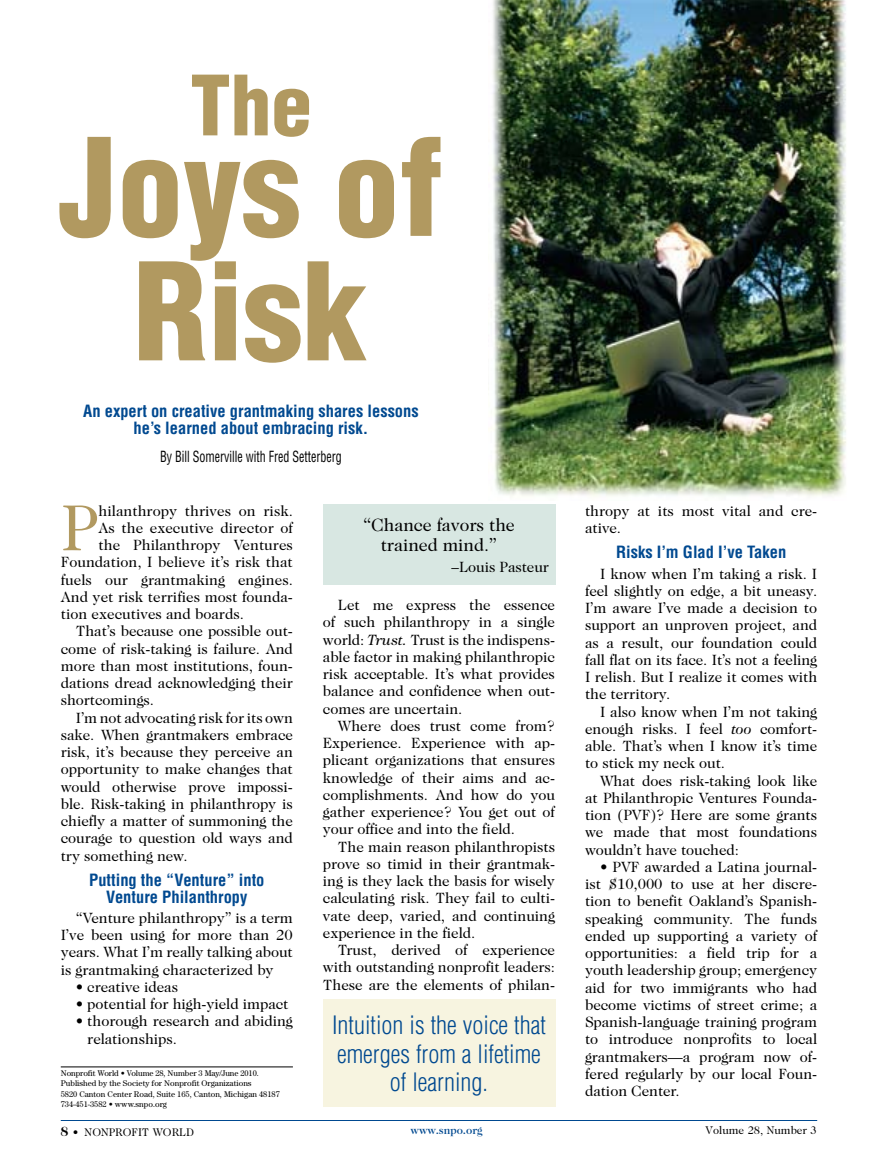
<style>
.page{position:relative;width:878px;height:1161px;background:#fff}
.page>*{position:absolute;margin:0;border:0;box-sizing:border-box;transform-origin:0 0}
.t1{font:900 condensed 132px/124.5px "Helvetica";color:#b19960;text-align:center}
.t2{font:900 condensed 81px "Helvetica";color:#b19960}
.t3{font:65.7px "Caslon Two Twenty Four";color:#b19960}
.t4{font:300 condensed 24.75px/28.5px "Helvetica";color:#004990;text-align:center}
.t5{font:18px/19.5px "Caslon Two Twenty Four";letter-spacing:-.005em;color:#000;text-align:center}
.t6{font:700 condensed 16.5px/16.5px "Helvetica";color:#004990;text-align:center}
.t7{font:15px/17.2px "Caslon Two Twenty Four";letter-spacing:-.005em;color:#000;text-align:justify}
.t8{font:condensed 15px "Helvetica";color:#000;scale:.8 1}
.t9{font:11.25px "Caslon Two Twenty Four";color:#000}
.t10{font:500 11.25px "Caslon Two Twenty Four";color:#004990}
.t11{font:8.25px/10.5px "Century";color:#000}
.s1{font-style:italic}
.s2{font-weight:700;font-size:13.5px}
</style>
<div class="page">
<hr style="left:61px;top:1120px;width:756px;height:1px;background:#004990">
<hr style="left:61px;top:1067px;width:232px;height:1px;background:#000">
<div style="left:323px;top:999px;width:232px;height:108px;background:#f7f4e0"></div>
<div style="left:323px;top:504px;width:232px;height:81px;background:#d8e7e2"></div>
<img style="left:491px;top:0;width:355px;height:497px">
<h2 class="t2" style="left:190px;top:55px;width:123px">The</h2>
<h1 class="t1" style="left:58px;top:124px;width:386px">Joys of<br>Risk</h1>
<p class="t6" style="left:83px;top:403px;width:337px">An expert on creative grantmaking shares lessons he’s learned about embracing risk.</p>
<p class="t8" style="left:160px;top:448px;width:229px">By Bill Somerville with Fred Setterberg</p>
<h3 class="t3" style="left:61px;top:490px;width:39px">P</h3>
<p class="t7" style="left:98px;top:502px;width:196px">hilanthropy thrives on risk.</p>
<p class="t7" style="left:98px;top:519px;width:196px">As the executive director of</p>
<p class="t7" style="left:98px;top:536px;width:196px">the Philanthropy Ventures</p>
<p class="t7" style="left:61px;top:554px;width:233px">Foundation, I believe it’s risk that</p>
<p class="t7" style="left:61px;top:571px;width:234px">fuels our grantmaking engines.</p>
<p class="t7" style="left:61px;top:588px;width:234px">And yet risk terrifies most founda-</p>
<p class="t7" style="left:61px;top:605px;width:185px">tion executives and boards.</p>
<p class="t7" style="left:76px;top:623px;width:219px">That’s because one possible out-</p>
<p class="t7" style="left:61px;top:640px;width:233px">come of risk-taking is failure. And</p>
<p class="t7" style="left:61px;top:657px;width:234px">more than most institutions, foun-</p>
<p class="t7" style="left:61px;top:674px;width:234px">dations dread acknowledging their</p>
<p class="t7" style="left:61px;top:692px;width:95px">shortcomings.</p>
<p class="t7" style="left:76px;top:709px;width:218px">I’m not advocating risk for its own</p>
<p class="t7" style="left:61px;top:726px;width:234px">sake. When grantmakers embrace</p>
<p class="t7" style="left:61px;top:743px;width:233px">risk, it’s because they perceive an</p>
<p class="t7" style="left:61px;top:761px;width:233px">opportunity to make changes that</p>
<p class="t7" style="left:61px;top:778px;width:234px">would otherwise prove impossi-</p>
<p class="t7" style="left:61px;top:795px;width:233px">ble. Risk-taking in philanthropy is</p>
<p class="t7" style="left:61px;top:812px;width:233px">chiefly a matter of summoning the</p>
<p class="t7" style="left:61px;top:830px;width:234px">courage to question old ways and</p>
<p class="t7" style="left:61px;top:847px;width:128px">try something new.</p>
<p class="t6" style="left:89px;top:872px;width:177px">Putting the “Venture” into<br>Venture Philanthropy</p>
<p class="t7" style="left:61px;top:909px;width:234px;text-indent:15px">“Venture philanthropy” is a term I’ve been using for more than 20 years. What I’m really talking about is grantmaking characterized by</p>
<p class="t7" style="left:76px;top:978px;width:104px">• creative ideas</p>
<p class="t7" style="left:76px;top:995px;width:214px">• potential for high-yield impact</p>
<p class="t7" style="left:87px;top:1013px;width:207px;text-indent:-12px">• thorough research and abiding relationships.</p>
<p class="t11" style="left:61px;top:1067px;width:220px">Nonprofit World • Volume 28, Number 3 May/June 2010.<br>Published by the Society for Nonprofit Organizations<br>5820 Canton Center Road, Suite 165, Canton, Michigan 48187<br>734-451-3582 • www.snpo.org</p>
<p class="t5" style="left:363px;top:515px;width:153px">“Chance favors the trained mind.”</p>
<p class="t7" style="left:451px;top:558px;width:99px">–Louis Pasteur</p>
<p class="t7" style="left:323px;top:596px;width:234px;text-indent:15px">Let me express the essence of such philanthropy in a single world: <span class="s1">Trust.</span> Trust is the indispens&shy;able factor in making philanthropic risk acceptable. It’s what provides balance and confidence when out&shy;comes are uncertain.</p>
<p class="t7" style="left:323px;top:717px;width:234px;text-indent:15px">Where does trust come from?<br>Experience. Experience with ap&shy;plicant organizations that ensures knowledge of their aims and ac&shy;complishments. And how do you gather experience? You get out of your office and into the field.</p>
<p class="t7" style="left:323px;top:838px;width:234px;text-indent:15px">The main reason philanthropists prove so timid in their grantmak&shy;ing is they lack the basis for wisely calculating risk. They fail to culti&shy;vate deep, varied, and continuing experience in the field.</p>
<p class="t7" style="left:323px;top:941px;width:234px;text-indent:15px">Trust, derived of experience with outstanding nonprofit leaders:<br>These are the elements of philan-</p>
<h3 class="t4" style="left:332px;top:1011px;width:215px">Intuition is the voice that emerges from a lifetime of learning.</h3>
<p class="t7" style="left:585px;top:502px;width:233px">thropy at its most vital and cre&shy;ative.</p>
<p class="t6" style="left:616px;top:544px;width:172px">Risks I’m Glad I’ve Taken</p>
<p class="t7" style="left:585px;top:565px;width:234px;text-indent:15px">I know when I’m taking a risk. I feel slightly on edge, a bit uneasy.<br>I’m aware I’ve made a decision to support an unproven project, and as a result, our foundation could fall flat on its face. It’s not a feeling I relish. But I realize it comes with the territory.</p>
<p class="t7" style="left:585px;top:703px;width:234px;text-indent:15px">I also know when I’m not taking enough risks. I feel <span class="s1">too</span> comfort&shy;able. That’s when I know it’s time to stick my neck out.</p>
<p class="t7" style="left:585px;top:772px;width:234px;text-indent:15px">What does risk-taking look like at Philanthropic Ventures Founda&shy;tion (PVF)? Here are some grants we made that most foundations wouldn’t have touched:</p>
<p class="t7" style="left:585px;top:858px;width:234px;text-indent:15px">• PVF awarded a Latina journal&shy;ist $10,000 to use at her discre&shy;tion to benefit Oakland’s Spanish&shy;speaking community. The funds ended up supporting a variety of opportunities: a field trip for a youth leadership group; emergency aid for two immigrants who had become victims of street crime; a Spanish-language training program to introduce nonprofits to local grantmakers—a program now of&shy;fered regularly by our local Foun&shy;dation Center.</p>
<p class="t9" style="left:60px;top:1125px;width:135px"><span class="s2">8</span> • NONPROFIT WORLD</p>
<p class="t10" style="left:410px;top:1123px;width:74px">www.snpo.org</p>
<p class="t9" style="left:705px;top:1123px;width:113px">Volume 28, Number 3</p>
</div>
